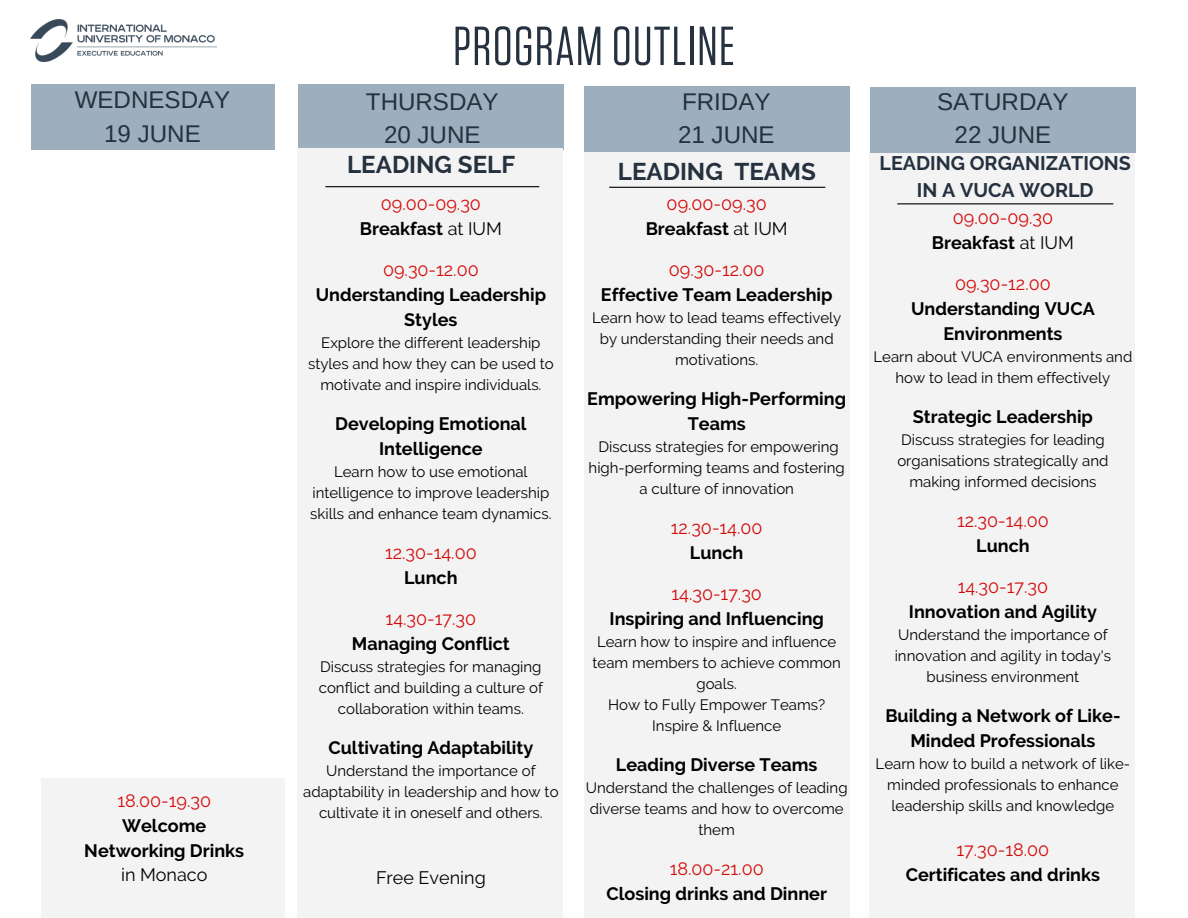
<style>
.page{position:relative;width:1188px;height:918px;background:#fff}
.page>*{position:absolute;margin:0;border:0;box-sizing:border-box;transform-origin:0 0}
.t1{font:54.9px "Tungsten";letter-spacing:.02em;color:#25313f}
.t2{font:24.15px/33.8px "Arimo";color:#25313f;text-align:center}
.t3{font:700 24.15px "Raleway";color:#25313f}
.t4{font:700 19.65px/27px "Raleway";color:#25313f;text-align:center}
.t5{font:700 18px/25px "Raleway";color:#000;text-align:center}
.t6{font:18px/25px "Raleway";color:#d40b0b;text-align:center}
.t7{font:18px "Raleway";color:#000}
.t8{font:15px/21px "Raleway";color:#000;text-align:center}
.s1{font-weight:400;color:#d40b0b}
.s2{font-weight:400}
.s3{font-weight:700;color:#000}
.s4{color:#000}
</style>
<div class="page">
<div style="left:42px;top:779px;width:243px;height:139px;background:#f4f3f3"></div>
<div style="left:869px;top:152px;width:266px;height:766px;background:#f4f3f3"></div>
<hr style="left:897px;top:203px;width:216px;height:1px;background:#000">
<div style="left:298px;top:84px;width:265px;height:66px;background:#9dafbd"></div>
<div style="left:31px;top:84px;width:243px;height:66px;background:#9dafbd"></div>
<div style="left:584px;top:152px;width:266px;height:766px;background:#f4f3f3"></div>
<hr style="left:609px;top:187px;width:216px;height:1px;background:#000">
<div style="left:297px;top:148px;width:266px;height:770px;background:#f4f3f3"></div>
<hr style="left:325px;top:186px;width:214px;height:1px;background:#000">
<div style="left:584px;top:86px;width:266px;height:66px;background:#9dafbd"></div>
<div style="left:870px;top:87px;width:266px;height:66px;background:#9dafbd"></div>
<img style="left:31px;top:19px;width:186px;height:43px">
<h3 class="t2" style="left:75px;top:83px;width:157px">WEDNESDAY<br>19 JUNE</h3>
<h3 class="t5" style="left:84px;top:788px;width:161px"><span class="s1">18.00-19.30<br></span>Welcome<br>Networking Drinks <span class="s2">in Monaco</span></h3>
<h1 class="t1" style="left:453px;top:12px;width:283px">PROGRAM OUTLINE</h1>
<h5 class="t2" style="left:366px;top:84px;width:134px">THURSDAY<br>20 JUNE</h5>
<p class="t3" style="left:347px;top:150px;width:170px">LEADING SELF</p>
<h5 class="t6" style="left:360px;top:191px;width:144px">09.00-09.30<br><span class="s3">Breakfast</span> <span class="s4">at IUM</span></h5>
<p class="t6" style="left:383px;top:257px;width:97px">09.30-12.00</p>
<p class="t5" style="left:316px;top:282px;width:232px">Understanding Leadership<br>Styles</p>
<p class="t8" style="left:308px;top:332px;width:247px">Explore the different leadership styles and how they can be used to motivate and inspire individuals.</p>
<p class="t5" style="left:335px;top:411px;width:193px">Developing Emotional<br>Intelligence</p>
<p class="t8" style="left:310px;top:461px;width:243px">Learn how to use emotional intelligence to improve leadership skills and enhance team dynamics.</p>
<h5 class="t6" style="left:385px;top:540px;width:93px">12.30-14.00<br><span class="s3">Lunch</span></h5>
<p class="t6" style="left:386px;top:606px;width:92px">14.30-17.30</p>
<p class="t5" style="left:352px;top:631px;width:159px">Managing Conflict</p>
<p class="t8" style="left:319px;top:656px;width:226px">Discuss strategies for managing conflict and building a culture of collaboration within teams.</p>
<p class="t5" style="left:329px;top:735px;width:206px">Cultivating Adaptability</p>
<p class="t8" style="left:303px;top:760px;width:257px">Understand the importance of adaptability in leadership and how to cultivate it in oneself and others.</p>
<p class="t7" style="left:376px;top:867px;width:111px">Free Evening</p>
<h5 class="t2" style="left:678px;top:84px;width:98px;text-align:left">FRIDAY<br>21 JUNE</h5>
<h3 class="t2" style="left:937px;top:84px;width:133px">SATURDAY<br>22 JUNE</h3>
<h2 class="t3" style="left:618px;top:157px;width:199px">LEADING TEAMS</h2>
<h5 class="t6" style="left:646px;top:191px;width:144px">09.00-09.30<br><span class="s3">Breakfast</span> <span class="s4">at IUM</span></h5>
<p class="t6" style="left:669px;top:257px;width:97px">09.30-12.00</p>
<p class="t5" style="left:601px;top:282px;width:233px">Effective Team Leadership</p>
<p class="t8" style="left:592px;top:307px;width:251px">Learn how to lead teams effectively by understanding their needs and motivations.</p>
<p class="t5" style="left:587px;top:386px;width:260px">Empowering High-Performing<br>Teams</p>
<p class="t8" style="left:589px;top:436px;width:258px">Discuss strategies for empowering high-performing teams and fostering a culture of innovation</p>
<h5 class="t6" style="left:671px;top:515px;width:93px">12.30-14.00<br><span class="s3">Lunch</span></h5>
<p class="t6" style="left:671px;top:581px;width:92px">14.30-17.30</p>
<p class="t5" style="left:610px;top:606px;width:216px">Inspiring and Influencing</p>
<p class="t8" style="left:593px;top:631px;width:250px">Learn how to inspire and influence team members to achieve common goals.</p>
<p class="t8" style="left:608px;top:694px;width:219px">How to Fully Empower Teams?</p>
<p class="t8" style="left:652px;top:715px;width:131px">Inspire &amp; Influence</p>
<h5 class="t5" style="left:616px;top:752px;width:203px">Leading Diverse Teams</h5>
<h3 class="t8" style="left:586px;top:777px;width:263px">Understand the challenges of leading diverse teams and how to overcome them</h3>
<h2 class="t5" style="left:606px;top:856px;width:222px"><span class="s1">18.00-21.00<br></span>Closing drinks and Dinner</h2>
<p class="t4" style="left:880px;top:150px;width:253px">LEADING ORGANIZATIONS<br>IN A VUCA WORLD</p>
<h4 class="t6" style="left:932px;top:205px;width:144px">09.00-09.30<br><span class="s3">Breakfast</span> <span class="s4">at IUM</span></h4>
<h5 class="t6" style="left:955px;top:271px;width:97px">09.30-12.00</h5>
<p class="t5" style="left:911px;top:296px;width:185px">Understanding VUCA<br>Environments</p>
<p class="t8" style="left:873px;top:346px;width:260px">Learn about VUCA environments and how to lead in them effectively</p>
<p class="t5" style="left:913px;top:404px;width:182px">Strategic Leadership</p>
<p class="t8" style="left:897px;top:429px;width:213px">Discuss strategies for leading organisations strategically and making informed decisions</p>
<p class="t6" style="left:957px;top:508px;width:93px">12.30-14.00<br><span class="s3">Lunch</span></p>
<h5 class="t6" style="left:958px;top:574px;width:92px">14.30-17.30</h5>
<p class="t5" style="left:909px;top:599px;width:189px">Innovation and Agility</p>
<p class="t8" style="left:895px;top:624px;width:218px">Understand the importance of innovation and agility in today's business environment</p>
<p class="t5" style="left:885px;top:703px;width:237px">Building a Network of Like-<br>Minded Professionals</p>
<p class="t8" style="left:876px;top:753px;width:256px">Learn how to build a network of like&shy;minded professionals to enhance leadership skills and knowledge</p>
<p class="t5" style="left:906px;top:837px;width:196px"><span class="s1">17.30-18.00<br></span>Certificates and drinks</p>
</div>
